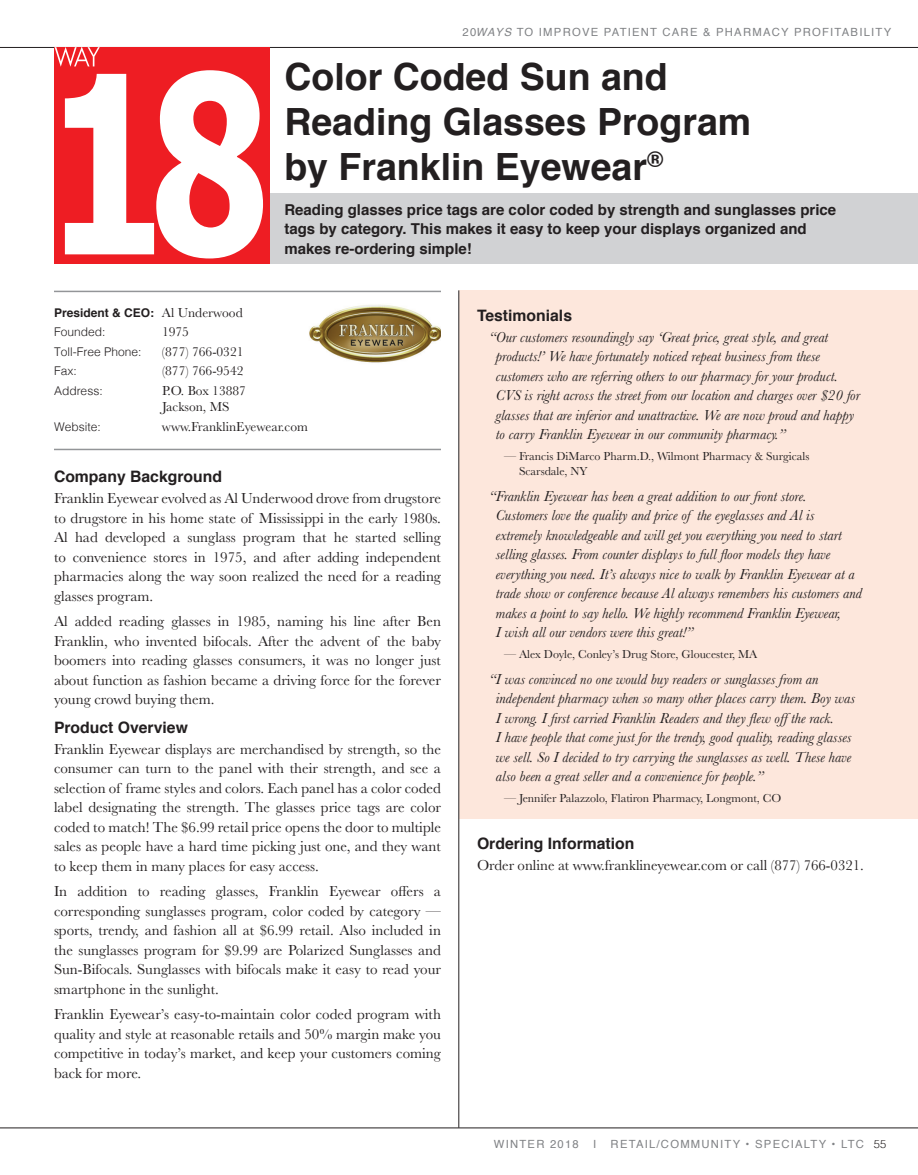
<style>
.page{position:relative;width:918px;height:1175px;background:#fff}
.page>*{position:absolute;margin:0;border:0;box-sizing:border-box;transform-origin:0 0}
.t1{font:700 37.5px/45px "Helvetica";color:#231f20}
.t2{font:700 15.75px "Helvetica";color:#231f20}
.t3{font:15px/19.5px "Baskerville";color:#231f20;text-align:justify}
.t4{font:italic 15px/19.5px "Baskerville";color:#231f20}
.t5{font:700 15px/19.5px "Helvetica";color:#231f20}
.t6{font:13.5px/16.5px "Baskerville";color:#231f20}
.t7{font:12px/15px "Baskerville";color:#231f20}
.t8{font:300 12px "Helvetica";color:#231f20}
.t9{font:700 12px/19.5px "Helvetica";color:#231f20}
.t10{font:11.25px "Helvetica";letter-spacing:.11em;color:#808285}
.s1{font-style:italic}
.s2{font-family:"Baskerville";font-weight:400;font-size:13.5px}
.s3{font-weight:300}
.s4{font-weight:300;color:#231f20}
</style>
<div class="page">
<hr style="left:0;top:47px;width:918px;height:1px;background:#231f20">
<div style="left:55px;top:193px;width:863px;height:70px;background:#d1d2d4"></div>
<hr style="left:54px;top:291px;width:387px;height:1px;background:#939598">
<hr style="left:54px;top:449px;width:387px;height:1px;background:#939598">
<div style="left:459px;top:291px;width:459px;height:527px;background:#fde7dc"></div>
<img style="left:309px;top:304px;width:132px;height:59px">
<div style="left:54px;top:47px;width:216px;height:216px;background:#ee1d23"></div>
<svg style="left:55px;top:47px;width:208px;height:211px"></svg>
<hr style="left:0;top:1127px;width:918px;height:1px;background:#231f20">
<hr style="left:459px;top:290px;width:1px;height:837px;background:#231f20">
<p class="t10" style="left:463px;top:23px;width:430px">20<span class="s1">WAYS</span> TO IMPROVE PATIENT CARE &amp; PHARMACY PROFITABILITY</p>
<h1 class="t1" style="left:284px;top:55px;width:468px">Color Coded Sun and<br>Reading Glasses Program by Franklin Eyewear<sup>®</sup></h1>
<p class="t5" style="left:284px;top:200px;width:553px">Reading glasses price tags are color coded by strength and sunglasses price tags by category. This makes it easy to keep your displays organized and makes re-ordering simple!</p>
<p class="t9" style="left:54px;top:303px;width:190px">President &amp; CEO: <span class="s2">Al Underwood<br></span><span class="s3">Founded:</span></p>
<p class="t6" style="left:162px;top:324px;width:28px">1975</p>
<p class="t8" style="left:54px;top:341px;width:89px">Toll-Free Phone:</p>
<p class="t6" style="left:162px;top:343px;width:83px">(877) 766-0321</p>
<p class="t8" style="left:54px;top:361px;width:24px">Fax:</p>
<p class="t6" style="left:162px;top:363px;width:83px">(877) 766-9542</p>
<p class="t8" style="left:54px;top:380px;width:50px">Address:</p>
<p class="t6" style="left:162px;top:382px;width:86px">P.O. Box 13887<br>Jackson, MS</p>
<p class="t8" style="left:54px;top:416px;width:48px">Website:</p>
<p class="t6" style="left:162px;top:418px;width:147px">www.FranklinEyewear.com</p>
<p class="t2" style="left:54px;top:464px;width:170px">Company Background</p>
<p class="t3" style="left:54px;top:489px;width:389px">Franklin Eyewear evolved as Al Underwood drove from drugstore to drugstore in his home state of Mississippi in the early 1980s.<br>Al had developed a sunglass program that he started selling to convenience stores in 1975, and after adding independent pharmacies along the way soon realized the need for a reading glasses program.</p>
<p class="t3" style="left:54px;top:612px;width:389px">Al added reading glasses in 1985, naming his line after Ben Franklin, who invented bifocals. After the advent of the baby boomers into reading glasses consumers, it was no longer just about function as fashion became a driving force for the forever young crowd buying them.</p>
<p class="t2" style="left:54px;top:714px;width:135px">Product Overview</p>
<p class="t3" style="left:54px;top:739px;width:389px">Franklin Eyewear displays are merchandised by strength, so the consumer can turn to the panel with their strength, and see a selection of frame styles and colors. Each panel has a color coded label designating the strength. The glasses price tags are color coded to match! The $6.99 retail price opens the door to multiple sales as people have a hard time picking just one, and they want to keep them in many places for easy access.</p>
<p class="t3" style="left:54px;top:882px;width:389px">In addition to reading glasses, Franklin Eyewear offers a corresponding sunglasses program, color coded by category — sports, trendy, and fashion all at $6.99 retail. Also included in the sunglasses program for $9.99 are Polarized Sunglasses and Sun-Bifocals. Sunglasses with bifocals make it easy to read your smartphone in the sunlight.</p>
<p class="t3" style="left:54px;top:1005px;width:389px">Franklin Eyewear’s easy-to-maintain color coded program with quality and style at reasonable retails and 50% margin make you competitive in today’s market, and keep your customers coming back for more.</p>
<p class="t2" style="left:477px;top:302px;width:97px">Testimonials</p>
<p class="t4" style="left:496px;top:327px;width:366px;text-indent:-7px">“Our customers resoundingly say ‘Great price, great style, and great products!’ We have fortunately noticed repeat business from these customers who are referring others to our pharmacy for your product.<br>CVS is right across the street from our location and charges over $20 for glasses that are inferior and unattractive. We are now proud and happy to carry Franklin Eyewear in our community pharmacy.”</p>
<p class="t7" style="left:519px;top:449px;width:292px;text-indent:-15px">— Francis DiMarco Pharm.D., Wilmont Pharmacy &amp; Surgicals<br>Scarsdale, NY</p>
<p class="t4" style="left:496px;top:486px;width:368px;text-indent:-7px">“Franklin Eyewear has been a great addition to our front store.<br>Customers love the quality and price of the eyeglasses and Al is extremely knowledgeable and will get you everything you need to start selling glasses. From counter displays to full floor models they have everything you need. It’s always nice to walk by Franklin Eyewear at a trade show or conference because Al always remembers his customers and makes a point to say hello. We highly recommend Franklin Eyewear,<br>I wish all our vendors were this great!”</p>
<p class="t7" style="left:504px;top:647px;width:255px">— Alex Doyle, Conley’s Drug Store, Gloucester, MA</p>
<p class="t4" style="left:496px;top:669px;width:361px;text-indent:-7px">“I was convinced no one would buy readers or sunglasses from an independent pharmacy when so many other places carry them. Boy was I wrong. I first carried Franklin Readers and they flew offthe rack.<br>I have people that come just for the trendy, good quality, reading glasses we sell. So I decided to try carrying the sunglasses as well. These have also been a great seller and a convenience for people.”</p>
<p class="t7" style="left:504px;top:791px;width:279px">— Jennifer Palazzolo, Flatiron Pharmacy, Longmont, CO</p>
<p class="t2" style="left:477px;top:830px;width:159px">Ordering Information</p>
<p class="t3" style="left:477px;top:855px;width:389px">Order online at www.franklineyewear.com or call (877) 766-0321.</p>
<p class="t10" style="left:494px;top:1135px;width:86px">WINTER 2018</p>
<p class="t10" style="left:593px;top:1135px;width:5px">I</p>
<p class="t10" style="left:611px;top:1135px;width:277px">RETAIL/COMMUNITY • SPECIALTY • LTC <span class="s4">55</span></p>
</div>
